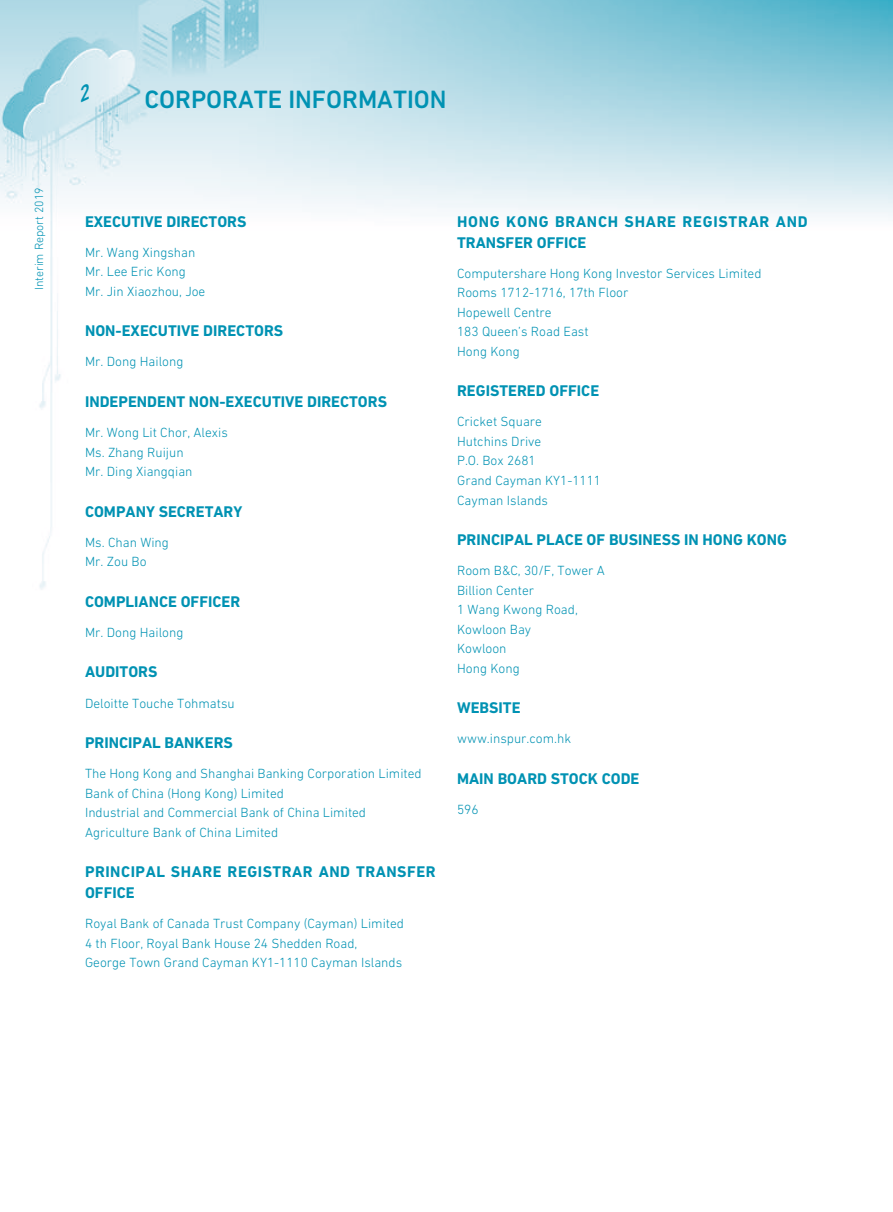
<style>
.page{position:relative;width:893px;height:1212px;background:#fff}
.page>*{position:absolute;margin:0;border:0;box-sizing:border-box;transform-origin:0 0}
.主標題{font:500 25.5px "DIN Next LT Pro";color:#0092b3}
._3__標題{font:700 15.75px "DIN Next LT Pro";color:#0092b3}
._3__標題-2{font:700 15.75px/21px "DIN Next LT Pro";letter-spacing:.045em;color:#0092b3}
._3__標題-3{font:700 15.75px/21px "DIN Next LT Pro";letter-spacing:.035em;color:#0092b3}
._1__內文{font:300 13.5px "DIN Next LT Pro";color:#0092b3}
.t1{font:300 12px "DIN Next LT Pro";color:#0092b3}
</style>
<div class="page">
<img style="left:0;top:0;width:892px;height:590px">
<svg style="left:81px;top:82px;width:8px;height:20px"></svg>
<p class="t1" style="left:32px;top:290px;width:104px;rotate:-90deg">Interim Report 2019</p>
<p class="主標題" style="left:145px;top:84px;width:304px">CORPORATE INFORMATION</p>
<p class="_3__標題" style="left:85px;top:212px;width:163px">EXECUTIVE DIRECTORS</p>
<p class="_1__內文" style="left:85px;top:244px;width:112px">Mr. Wang Xingshan</p>
<p class="_1__內文" style="left:85px;top:264px;width:102px">Mr. Lee Eric Kong</p>
<p class="_1__內文" style="left:85px;top:283px;width:122px">Mr. Jin Xiaozhou, Joe</p>
<p class="_3__標題" style="left:85px;top:322px;width:200px">NON-EXECUTIVE DIRECTORS</p>
<p class="_1__內文" style="left:85px;top:354px;width:100px">Mr. Dong Hailong</p>
<p class="_3__標題" style="left:85px;top:392px;width:304px">INDEPENDENT NON-EXECUTIVE DIRECTORS</p>
<p class="_1__內文" style="left:85px;top:425px;width:144px">Mr. Wong Lit Chor, Alexis</p>
<p class="_1__內文" style="left:85px;top:444px;width:100px">Ms. Zhang Ruijun</p>
<p class="_1__內文" style="left:85px;top:464px;width:109px">Mr. Ding Xiangqian</p>
<p class="_3__標題" style="left:85px;top:502px;width:159px">COMPANY SECRETARY</p>
<p class="_1__內文" style="left:85px;top:534px;width:85px">Ms. Chan Wing</p>
<p class="_1__內文" style="left:85px;top:554px;width:63px">Mr. Zou Bo</p>
<p class="_3__標題" style="left:85px;top:592px;width:157px">COMPLIANCE OFFICER</p>
<p class="_1__內文" style="left:85px;top:624px;width:100px">Mr. Dong Hailong</p>
<p class="_3__標題" style="left:85px;top:663px;width:74px">AUDITORS</p>
<p class="_1__內文" style="left:85px;top:695px;width:151px">Deloitte Touche Tohmatsu</p>
<p class="_3__標題" style="left:85px;top:733px;width:149px">PRINCIPAL BANKERS</p>
<p class="_1__內文" style="left:85px;top:766px;width:338px">The Hong Kong and Shanghai Banking Corporation Limited</p>
<p class="_1__內文" style="left:85px;top:785px;width:200px">Bank of China (Hong Kong) Limited</p>
<p class="_1__內文" style="left:85px;top:805px;width:283px">Industrial and Commercial Bank of China Limited</p>
<p class="_1__內文" style="left:85px;top:824px;width:195px">Agriculture Bank of China Limited</p>
<p class="_3__標題-3" style="left:85px;top:861px;width:352px">PRINCIPAL SHARE REGISTRAR AND TRANSFER<br>OFFICE</p>
<p class="_1__內文" style="left:85px;top:916px;width:321px">Royal Bank of Canada Trust Company (Cayman) Limited</p>
<p class="_1__內文" style="left:85px;top:935px;width:274px">4 th Floor, Royal Bank House 24 Shedden Road,</p>
<p class="_1__內文" style="left:85px;top:955px;width:319px">George Town Grand Cayman KY1-1110 Cayman Islands</p>
<p class="_3__標題-2" style="left:457px;top:211px;width:352px">HONG KONG BRANCH SHARE REGISTRAR AND<br>TRANSFER OFFICE</p>
<p class="_1__內文" style="left:457px;top:265px;width:306px">Computershare Hong Kong Investor Services Limited</p>
<p class="_1__內文" style="left:457px;top:285px;width:173px">Rooms 1712-1716, 17th Floor</p>
<p class="_1__內文" style="left:457px;top:304px;width:96px">Hopewell Centre</p>
<p class="_1__內文" style="left:457px;top:324px;width:133px">183 Queen’s Road East</p>
<p class="_1__內文" style="left:457px;top:343px;width:64px">Hong Kong</p>
<p class="_3__標題" style="left:457px;top:382px;width:144px">REGISTERED OFFICE</p>
<p class="_1__內文" style="left:457px;top:414px;width:86px">Cricket Square</p>
<p class="_1__內文" style="left:457px;top:434px;width:86px">Hutchins Drive</p>
<p class="_1__內文" style="left:457px;top:453px;width:80px">P.O. Box 2681</p>
<p class="_1__內文" style="left:457px;top:473px;width:146px">Grand Cayman KY1-1111</p>
<p class="_1__內文" style="left:457px;top:492px;width:92px">Cayman Islands</p>
<p class="_3__標題" style="left:457px;top:530px;width:331px">PRINCIPAL PLACE OF BUSINESS IN HONG KONG</p>
<p class="_1__內文" style="left:457px;top:563px;width:149px">Room B&amp;C, 30/F, Tower A</p>
<p class="_1__內文" style="left:457px;top:582px;width:79px">Billion Center</p>
<p class="_1__內文" style="left:457px;top:602px;width:122px">1 Wang Kwong Road,</p>
<p class="_1__內文" style="left:457px;top:621px;width:76px">Kowloon Bay</p>
<p class="_1__內文" style="left:457px;top:641px;width:51px">Kowloon</p>
<p class="_1__內文" style="left:457px;top:660px;width:64px">Hong Kong</p>
<p class="_3__標題" style="left:457px;top:698px;width:65px">WEBSITE</p>
<p class="_1__內文" style="left:457px;top:731px;width:116px">www.inspur.com.hk</p>
<p class="_3__標題" style="left:457px;top:769px;width:184px">MAIN BOARD STOCK CODE</p>
<p class="_1__內文" style="left:457px;top:801px;width:23px">596</p>
</div>
